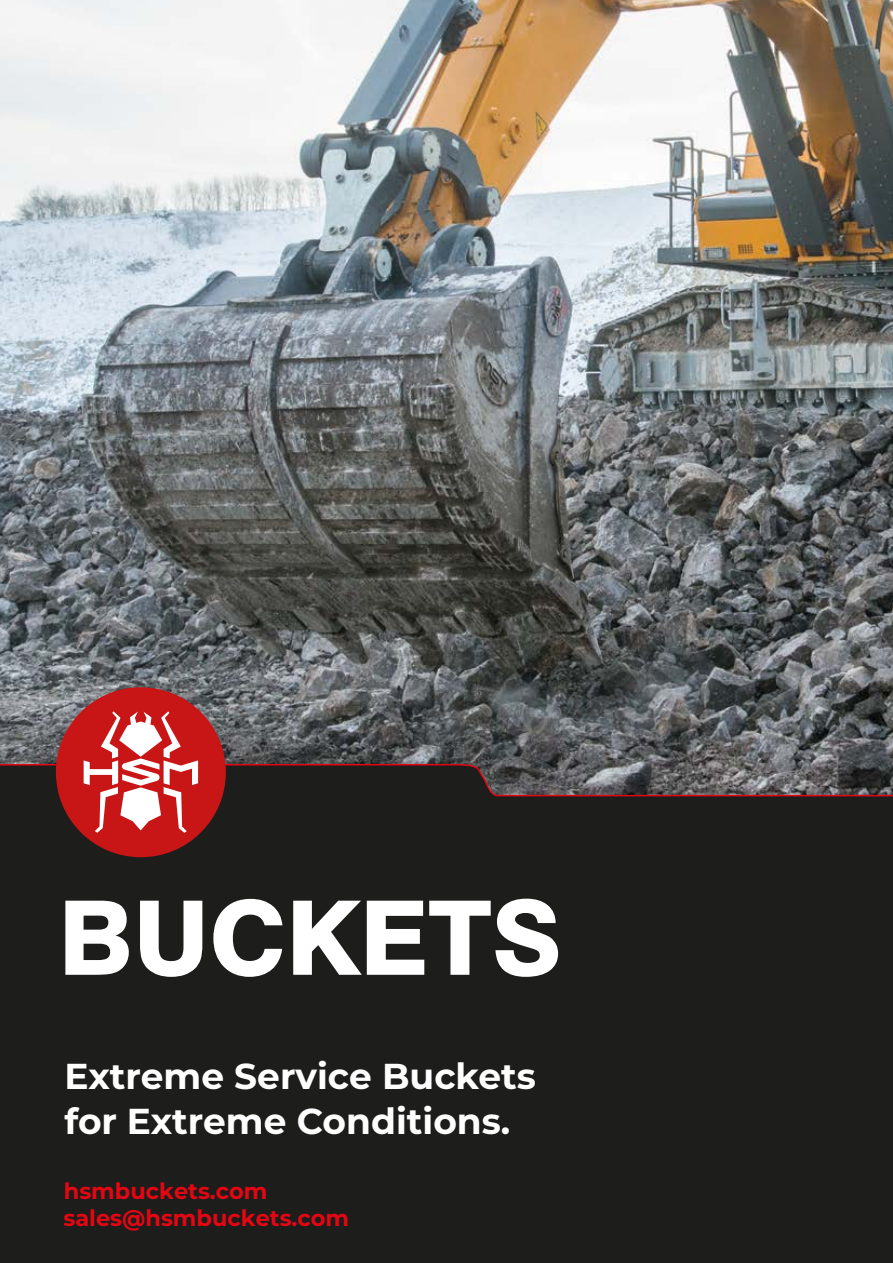
<style>
.page{position:relative;width:893px;height:1263px;background:#fff}
.page>*{position:absolute;margin:0;border:0;box-sizing:border-box;transform-origin:0 0}
.t1{font:800 103.05px "Swiss 721 BT";color:#fff}
.t2{font:700 36px/45px "Montserrat";color:#fff}
.t3{font:700 22.5px/26.8px "Montserrat";color:#e30613}
</style>
<div class="page">
<img style="left:0;top:0;width:893px;height:763px">
<div style="left:0;top:763px;width:893px;height:500px;background:#1d1d1b"></div>
<div style="left:56px;top:687px;width:170px;height:170px;background:#c81617;border-radius:50%"></div>
<svg style="left:84px;top:711px;width:114px;height:122px"></svg>
<h1 class="t1" style="left:58px;top:875px;width:505px">BUCKETS</h1>
<p class="t2" style="left:64px;top:1052px;width:473px">Extreme Service Buckets for Extreme Conditions.</p>
<p class="t3" style="left:63px;top:1177px;width:287px">hsmbuckets.com sales@hsmbuckets.com</p>
</div>
